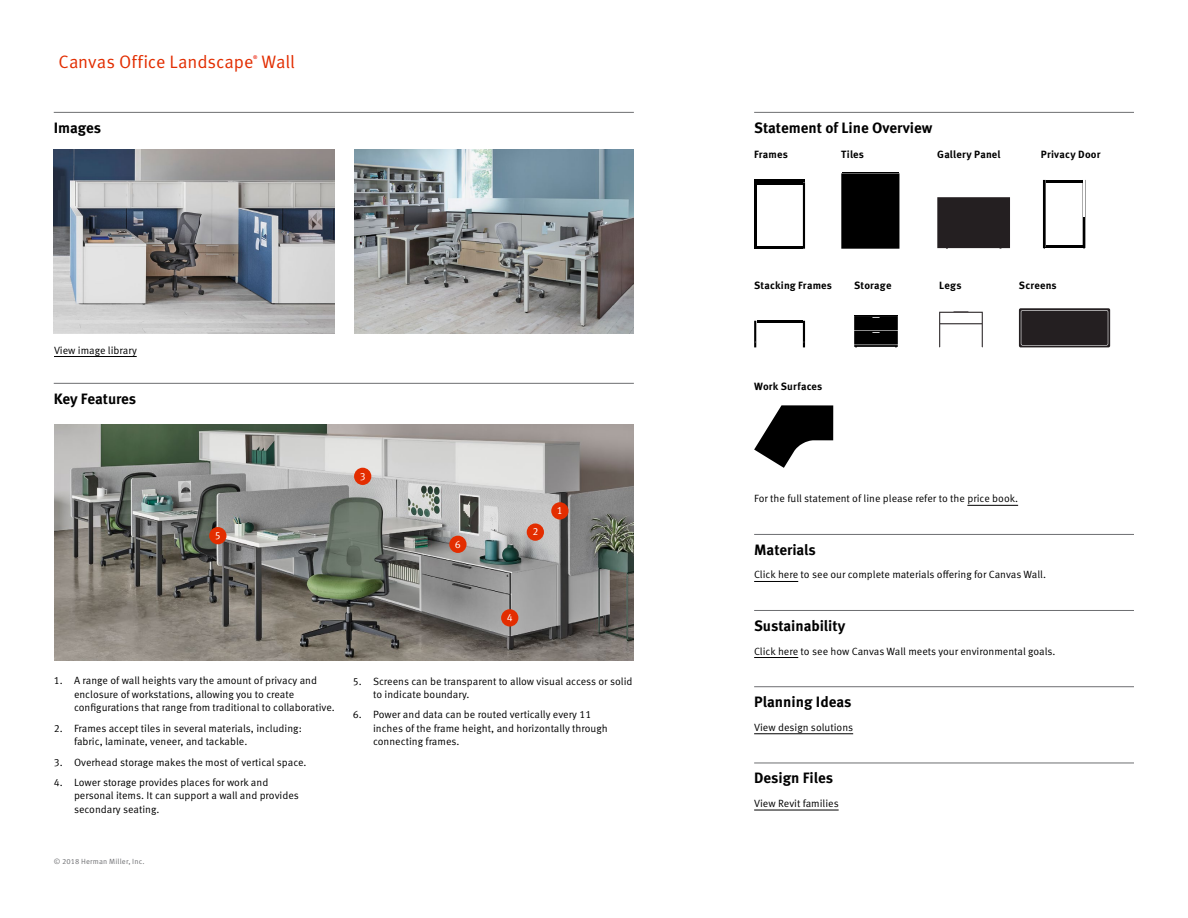
<style>
.page{position:relative;width:1188px;height:918px;background:#fff}
.page>*{position:absolute;margin:0;border:0;box-sizing:border-box;transform-origin:0 0}
.t1{font:18px "Meta OT Norm";letter-spacing:-.01em;color:#e22d00}
.t2{font:700 15px "Meta OT";color:#000}
.t3{font:10.5px/13.5px "Meta OT Norm";color:#000}
.t4{font:700 10.5px "Meta OT";letter-spacing:.02em;color:#000}
.t5{font:10.5px "Meta OT Norm";color:#fff}
.t6{font:7.5px "Meta OT Norm";letter-spacing:.02em;color:#6d6e71}
.t7{font:700 5.25px "Meta OT";color:#ee3824}
</style>
<div class="page">
<hr style="left:754px;top:112px;width:380px;height:1px;background:#6d6e71">
<hr style="left:54px;top:112px;width:580px;height:1px;background:#6d6e71">
<hr style="left:54px;top:383px;width:580px;height:1px;background:#6d6e71">
<hr style="left:754px;top:534px;width:380px;height:1px;background:#6d6e71">
<hr style="left:754px;top:610px;width:380px;height:1px;background:#6d6e71">
<hr style="left:754px;top:686px;width:380px;height:1px;background:#6d6e71">
<hr style="left:754px;top:763px;width:380px;height:1px;background:#6d6e71">
<hr style="left:754px;top:581px;width:44px;height:1px;background:#000">
<hr style="left:754px;top:657px;width:44px;height:1px;background:#000">
<hr style="left:754px;top:734px;width:99px;height:1px;background:#000">
<hr style="left:754px;top:810px;width:85px;height:1px;background:#000">
<hr style="left:967px;top:505px;width:51px;height:1px;background:#000">
<svg style="left:754px;top:321px;width:2px;height:26px"></svg>
<hr style="left:757px;top:321px;width:45px;height:2px;background:#000">
<svg style="left:803px;top:321px;width:2px;height:26px"></svg>
<svg style="left:754px;top:405px;width:79px;height:63px"></svg>
<hr style="left:842px;top:172px;width:56px;height:1px;background:#000">
<div style="left:841px;top:173px;width:58px;height:76px;background:#000"></div>
<div style="left:937px;top:197px;width:73px;height:52px;background:#241f21"></div>
<hr style="left:754px;top:180px;width:51px;height:2px;background:#000">
<hr style="left:757px;top:182px;width:45px;height:2px;background:#000">
<hr style="left:757px;top:247px;width:45px;height:2px;background:#000">
<hr style="left:803px;top:182px;width:2px;height:67px;background:#000">
<hr style="left:754px;top:182px;width:2px;height:67px;background:#000">
<img style="left:54px;top:424px;width:580px;height:236px">
<div style="left:449px;top:536px;width:18px;height:17px;background:#e32d00;border-radius:50%"></div>
<div style="left:209px;top:527px;width:17px;height:17px;background:#e32d00;border-radius:50%"></div>
<div style="left:354px;top:468px;width:17px;height:17px;background:#e32d00;border-radius:50%"></div>
<div style="left:501px;top:609px;width:17px;height:18px;background:#e32d00;border-radius:50%"></div>
<hr style="left:54px;top:356px;width:83px;height:1px;background:#000">
<div style="left:551px;top:502px;width:18px;height:18px;background:#e32d00;border-radius:50%"></div>
<div style="left:527px;top:523px;width:17px;height:18px;background:#e32d00;border-radius:50%"></div>
<img style="left:54px;top:150px;width:281px;height:183px">
<img style="left:354px;top:150px;width:280px;height:183px">
<hr style="left:1046px;top:180px;width:36px;height:3px;background:#000">
<svg style="left:1083px;top:217px;width:2px;height:32px"></svg>
<svg style="left:1043px;top:180px;width:3px;height:69px"></svg>
<hr style="left:1046px;top:245px;width:36px;height:3px;background:#000">
<svg style="left:939px;top:311px;width:44px;height:36px"></svg>
<svg style="left:1019px;top:308px;width:91px;height:39px"></svg>
<div style="left:1021px;top:311px;width:87px;height:34px;background:#241f21"></div>
<svg style="left:854px;top:316px;width:44px;height:31px"></svg>
<hr style="left:854px;top:315px;width:44px;height:1px;background:#000">
<h1 class="t1" style="left:59px;top:50px;width:196px">Canvas Office Landscape</h1>
<p class="t7" style="left:253px;top:53px;width:6px">®</p>
<h1 class="t1" style="left:262px;top:50px;width:35px">Wall</h1>
<h2 class="t2" style="left:54px;top:118px;width:49px">Images</h2>
<h2 class="t2" style="left:754px;top:118px;width:180px">Statement of Line Overview</h2>
<p class="t4" style="left:754px;top:148px;width:35px">Frames</p>
<p class="t4" style="left:841px;top:148px;width:24px">Tiles</p>
<p class="t4" style="left:937px;top:148px;width:65px">Gallery Panel</p>
<p class="t4" style="left:1041px;top:148px;width:61px">Privacy Door</p>
<p class="t3" style="left:54px;top:343px;width:84px">View image library</p>
<h2 class="t2" style="left:54px;top:389px;width:84px">Key Features</h2>
<p class="t5" style="left:360px;top:470px;width:7px">3</p>
<p class="t4" style="left:754px;top:279px;width:79px">Stacking Frames</p>
<p class="t4" style="left:854px;top:279px;width:39px">Storage</p>
<p class="t4" style="left:939px;top:279px;width:24px">Legs</p>
<p class="t4" style="left:754px;top:379px;width:70px">Work Surfaces</p>
<p class="t4" style="left:1019px;top:279px;width:39px">Screens</p>
<p class="t5" style="left:215px;top:529px;width:7px">5</p>
<p class="t5" style="left:455px;top:538px;width:7px">6</p>
<p class="t5" style="left:532px;top:525px;width:7px">2</p>
<p class="t5" style="left:557px;top:504px;width:7px">1</p>
<p class="t5" style="left:507px;top:611px;width:7px">4</p>
<p class="t3" style="left:74px;top:674px;width:262px;text-indent:-20px">1. A range of wall heights vary the amount of privacy and enclosure of workstations, allowing you to create configurations that range from traditional to collaborative.</p>
<p class="t3" style="left:74px;top:721px;width:229px;text-indent:-20px">2. Frames accept tiles in several materials, including: fabric, laminate, veneer, and tackable.</p>
<p class="t3" style="left:54px;top:755px;width:254px">3. Overhead storage makes the most of vertical space.</p>
<p class="t3" style="left:74px;top:776px;width:226px;text-indent:-20px">4. Lower storage provides places for work and personal items. It can support a wall and provides secondary seating.</p>
<p class="t6" style="left:54px;top:857px;width:93px">© 2018 Herman Miller, Inc.</p>
<p class="t3" style="left:373px;top:674px;width:261px;text-indent:-20px">5. Screens can be transparent to allow visual access or solid to indicate boundary.</p>
<p class="t3" style="left:373px;top:708px;width:236px;text-indent:-20px">6. Power and data can be routed vertically every 11 inches of the frame height, and horizontally through connecting frames.</p>
<p class="t3" style="left:754px;top:492px;width:265px">For the full statement of line please refer to the price book.</p>
<h2 class="t2" style="left:754px;top:540px;width:63px">Materials</h2>
<p class="t3" style="left:754px;top:568px;width:293px">Click here to see our complete materials offering for Canvas Wall.</p>
<h2 class="t2" style="left:754px;top:616px;width:93px">Sustainability</h2>
<p class="t3" style="left:754px;top:644px;width:303px">Click here to see how Canvas Wall meets your environmental goals.</p>
<h2 class="t2" style="left:754px;top:692px;width:99px">Planning Ideas</h2>
<p class="t3" style="left:754px;top:721px;width:101px">View design solutions</p>
<h2 class="t2" style="left:754px;top:769px;width:80px">Design Files</h2>
<p class="t3" style="left:754px;top:797px;width:86px">View Revit families</p>
</div>
